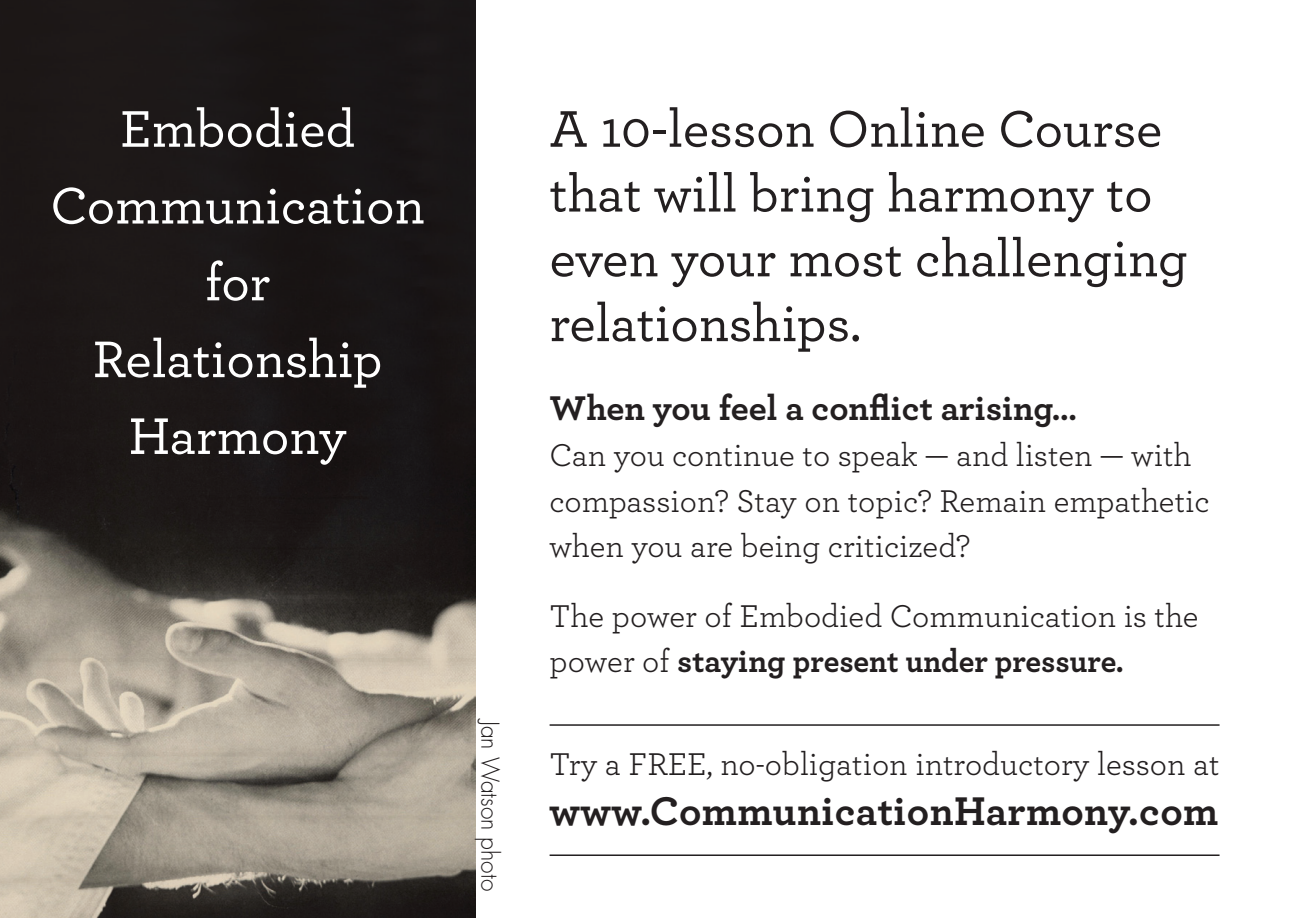
<style>
.page{position:relative;width:1296px;height:918px;background:#fff}
.page>*{position:absolute;margin:0;border:0;box-sizing:border-box;transform-origin:0 0}
.t1{font:500 54px/64.8px "Archer";color:#231f20}
.t2{font:500 54px "Archer";color:#fff}
.t3{font:700 42px "Archer";letter-spacing:.01em;color:#231f20}
.t4{font:700 36px "Archer";color:#231f20}
.t5{font:33px/45.6px "Archer";color:#231f20}
.t6{font:300 24px "Futura";color:#231f20;scale:.95 1}
.s1{font-weight:700}
</style>
<div class="page">
<img style="left:0;top:0;width:475px;height:918px">
<hr style="left:550px;top:724px;width:670px;height:2px;background:#231f20">
<hr style="left:550px;top:854px;width:670px;height:2px;background:#231f20">
<p class="t2" style="left:120px;top:90px;width:237px">Embodied</p>
<p class="t2" style="left:50px;top:167px;width:376px">Communication</p>
<p class="t2" style="left:205px;top:244px;width:67px">for</p>
<p class="t2" style="left:93px;top:320px;width:291px">Relationship</p>
<p class="t2" style="left:128px;top:397px;width:220px">Harmony</p>
<p class="t6" style="left:506px;top:721px;width:181px;rotate:90deg">Jan Watson photo</p>
<p class="t1" style="left:550px;top:94px;width:640px">A 10-lesson Online Course that will bring harmony to even your most challenging relationships.</p>
<p class="t4" style="left:550px;top:380px;width:529px">When you feel a conflict arising…</p>
<p class="t5" style="left:550px;top:431px;width:662px">Can you continue to speak — and listen — with compassion? Stay on topic? Remain empathetic when you are being criticized?</p>
<p class="t5" style="left:550px;top:591px;width:651px">The power of Embodied Communication is the power of <span class="s1">staying present under pressure.</span></p>
<p class="t5" style="left:550px;top:739px;width:672px">Try a FREE, no-obligation introductory lesson at</p>
<p class="t3" style="left:550px;top:778px;width:670px">www.CommunicationHarmony.com</p>
</div>
